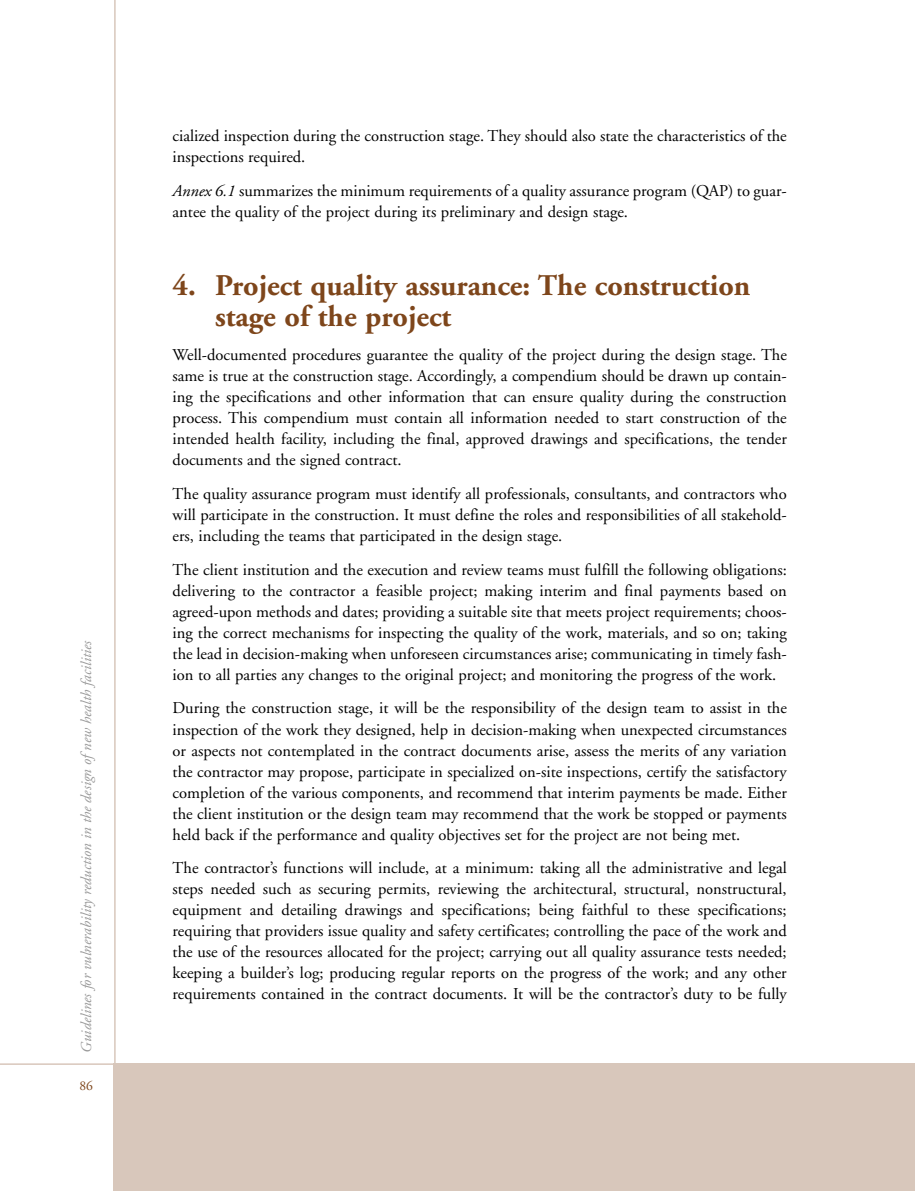
<style>
.page{position:relative;width:915px;height:1191px;background:#fff}
.page>*{position:absolute;margin:0;border:0;box-sizing:border-box;transform-origin:0 0}
.t1{font:700 30px/31.5px "Adobe Garamond";color:#7e461b}
.t2{font:16.5px/21px "Adobe Garamond";color:#000;text-align:justify}
.t3{font:italic 15px "Adobe Garamond";color:#999}
.t4{font:13.5px "Adobe Garamond";color:#7e461b}
.s1{font-style:italic}
</style>
<div class="page">
<hr style="left:0;top:1063px;width:914px;height:1px;background:#d8c7bb">
<hr style="left:114px;top:0;width:2px;height:1191px;background:#d8c7bb">
<div style="left:114px;top:1063px;width:800px;height:128px;background:#d8c7bb"></div>
<p class="t3" style="left:80px;top:1052px;width:414px;rotate:-90deg">Guidelines for vulnerability reduction in the design of new health facilities</p>
<p class="t4" style="left:79px;top:1080px;width:15px">86</p>
<p class="t2" style="left:172px;top:127px;width:615px">cialized inspection during the construction stage. They should also state the characteristics of the inspections required.</p>
<p class="t2" style="left:172px;top:181px;width:615px"><span class="s1">Annex 6.1</span> summarizes the minimum requirements of a quality assurance program (QAP) to guar&shy;antee the quality of the project during its preliminary and design stage.</p>
<h1 class="t1" style="left:215px;top:272px;width:536px;text-indent:-43px">4. Project quality assurance: The construction stage of the project</h1>
<p class="t2" style="left:172px;top:346px;width:615px">Well-documented procedures guarantee the quality of the project during the design stage. The same is true at the construction stage. Accordingly, a compendium should be drawn up contain&shy;ing the specifications and other information that can ensure quality during the construction process. This compendium must contain all information needed to start construction of the intended health facility, including the final, approved drawings and specifications, the tender documents and the signed contract.</p>
<p class="t2" style="left:172px;top:484px;width:615px">The quality assurance program must identify all professionals, consultants, and contractors who will participate in the construction. It must define the roles and responsibilities of all stakehold&shy;ers, including the teams that participated in the design stage.</p>
<p class="t2" style="left:172px;top:560px;width:615px">The client institution and the execution and review teams must fulfill the following obligations: delivering to the contractor a feasible project; making interim and final payments based on agreed-upon methods and dates; providing a suitable site that meets project requirements; choos&shy;ing the correct mechanisms for inspecting the quality of the work, materials, and so on; taking the lead in decision-making when unforeseen circumstances arise; communicating in timely fash&shy;ion to all parties any changes to the original project; and monitoring the progress of the work.</p>
<p class="t2" style="left:172px;top:699px;width:615px">During the construction stage, it will be the responsibility of the design team to assist in the inspection of the work they designed, help in decision-making when unexpected circumstances or aspects not contemplated in the contract documents arise, assess the merits of any variation the contractor may propose, participate in specialized on-site inspections, certify the satisfactory completion of the various components, and recommend that interim payments be made. Either the client institution or the design team may recommend that the work be stopped or payments held back if the performance and quality objectives set for the project are not being met.</p>
<p class="t2" style="left:172px;top:859px;width:615px">The contractor’s functions will include, at a minimum: taking all the administrative and legal steps needed such as securing permits, reviewing the architectural, structural, nonstructural, equipment and detailing drawings and specifications; being faithful to these specifications; requiring that providers issue quality and safety certificates; controlling the pace of the work and the use of the resources allocated for the project; carrying out all quality assurance tests needed; keeping a builder’s log; producing regular reports on the progress of the work; and any other requirements contained in the contract documents. It will be the contractor’s duty to be fully</p>
</div>
